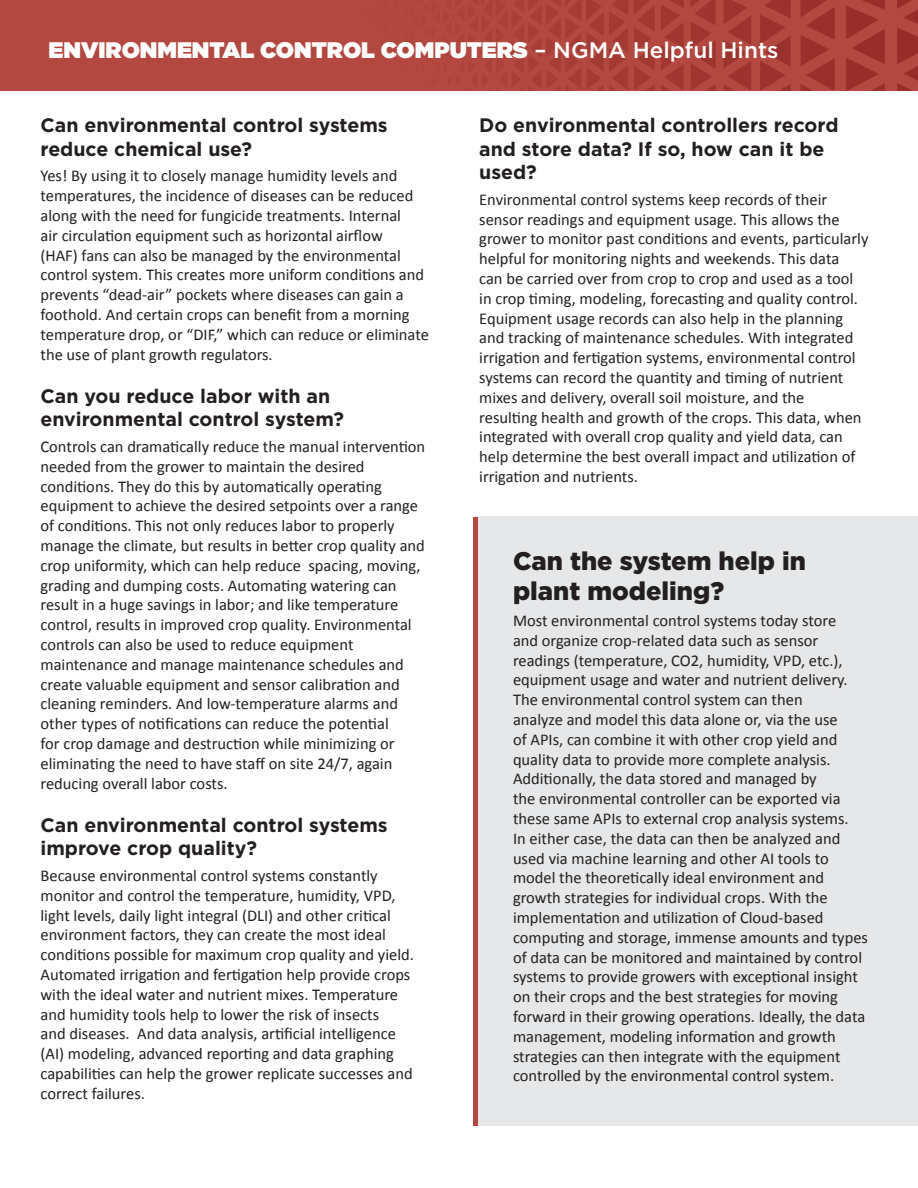
<style>
.page{position:relative;width:918px;height:1188px;background:#fff}
.page>*{position:absolute;margin:0;border:0;box-sizing:border-box;transform-origin:0 0}
.t1{font:900 25.5px/30.6px "Gotham";color:#231f20}
.t2{font:900 22.5px "Gotham";color:#fff}
.t3{font:700 19.5px/23.4px "Gotham";color:#231f20}
.t4{font:16.5px/19.8px "Calibri";color:#231f20}
.s1{font-weight:500}
</style>
<div class="page">
<svg style="left:0;top:0;width:918px;height:91px;background:#ae443b"></svg>
<div style="left:475px;top:516px;width:443px;height:609px;background:#e6e7e9"></div>
<div style="left:473px;top:517px;width:5px;height:608px;background:#b2483f"></div>
<h2 class="t2" style="left:49px;top:34px;width:731px">ENVIRONMENTAL CONTROL COMPUTERS <span class="s1">– NGMA Helpful Hints</span></h2>
<p class="t3" style="left:40px;top:114px;width:349px">Can environmental control systems reduce chemical use?</p>
<p class="t4" style="left:40px;top:166px;width:390px">Yes! By using it to closely manage humidity levels and temperatures, the incidence of diseases can be reduced along with the need for fungicide treatments. Internal<br>air circulation equipment such as horizontal airflow<br>(HAF) fans can also be managed by the environmental control system. This creates more uniform conditions and prevents “dead-air” pockets where diseases can gain a foothold. And certain crops can benefit from a morning temperature drop, or “DIF,” which can reduce or eliminate the use of plant growth regulators.</p>
<p class="t3" style="left:40px;top:384px;width:305px">Can you reduce labor with an environmental control system?</p>
<p class="t4" style="left:40px;top:437px;width:386px">Controls can dramatically reduce the manual intervention needed from the grower to maintain the desired conditions. They do this by automatically operating equipment to achieve the desired setpoints over a range of conditions. This not only reduces labor to properly manage the climate, but results in better crop quality and crop uniformity, which can help reduce spacing, moving, grading and dumping costs. Automating watering can result in a huge savings in labor; and like temperature control, results in improved crop quality. Environmental controls can also be used to reduce equipment maintenance and manage maintenance schedules and create valuable equipment and sensor calibration and cleaning reminders. And low-temperature alarms and other types of notifications can reduce the potential<br>for crop damage and destruction while minimizing or eliminating the need to have staff on site 24/7, again reducing overall labor costs.</p>
<p class="t3" style="left:40px;top:813px;width:349px">Can environmental control systems improve crop quality?</p>
<p class="t4" style="left:40px;top:866px;width:375px">Because environmental control systems constantly monitor and control the temperature, humidity, VPD, light levels, daily light integral (DLI) and other critical environment factors, they can create the most ideal conditions possible for maximum crop quality and yield.<br>Automated irrigation and fertigation help provide crops with the ideal water and nutrient mixes. Temperature and humidity tools help to lower the risk of insects<br>and diseases. And data analysis, artificial intelligence (AI) modeling, advanced reporting and data graphing capabilities can help the grower replicate successes and correct failures.</p>
<p class="t3" style="left:479px;top:114px;width:361px">Do environmental controllers record and store data? If so, how can it be used?</p>
<p class="t4" style="left:479px;top:190px;width:391px">Environmental control systems keep records of their sensor readings and equipment usage. This allows the grower to monitor past conditions and events, particularly helpful for monitoring nights and weekends. This data<br>can be carried over from crop to crop and used as a tool in crop timing, modeling, forecasting and quality control.<br>Equipment usage records can also help in the planning and tracking of maintenance schedules. With integrated irrigation and fertigation systems, environmental control systems can record the quantity and timing of nutrient mixes and delivery, overall soil moisture, and the<br>resulting health and growth of the crops. This data, when integrated with overall crop quality and yield data, can help determine the best overall impact and utilization of irrigation and nutrients.</p>
<h1 class="t1" style="left:513px;top:545px;width:295px">Can the system help in plant modeling?</h1>
<p class="t4" style="left:513px;top:611px;width:357px">Most environmental control systems today store<br>and organize crop-related data such as sensor readings (temperature, CO2, humidity, VPD, etc.), equipment usage and water and nutrient delivery.<br>The environmental control system can then<br>analyze and model this data alone or, via the use<br>of APIs, can combine it with other crop yield and quality data to provide more complete analysis.<br>Additionally, the data stored and managed by<br>the environmental controller can be exported via these same APIs to external crop analysis systems.<br>In either case, the data can then be analyzed and used via machine learning and other AI tools to model the theoretically ideal environment and growth strategies for individual crops. With the implementation and utilization of Cloud-based computing and storage, immense amounts and types of data can be monitored and maintained by control systems to provide growers with exceptional insight on their crops and the best strategies for moving forward in their growing operations. Ideally, the data management, modeling information and growth strategies can then integrate with the equipment controlled by the environmental control system.</p>
</div>
